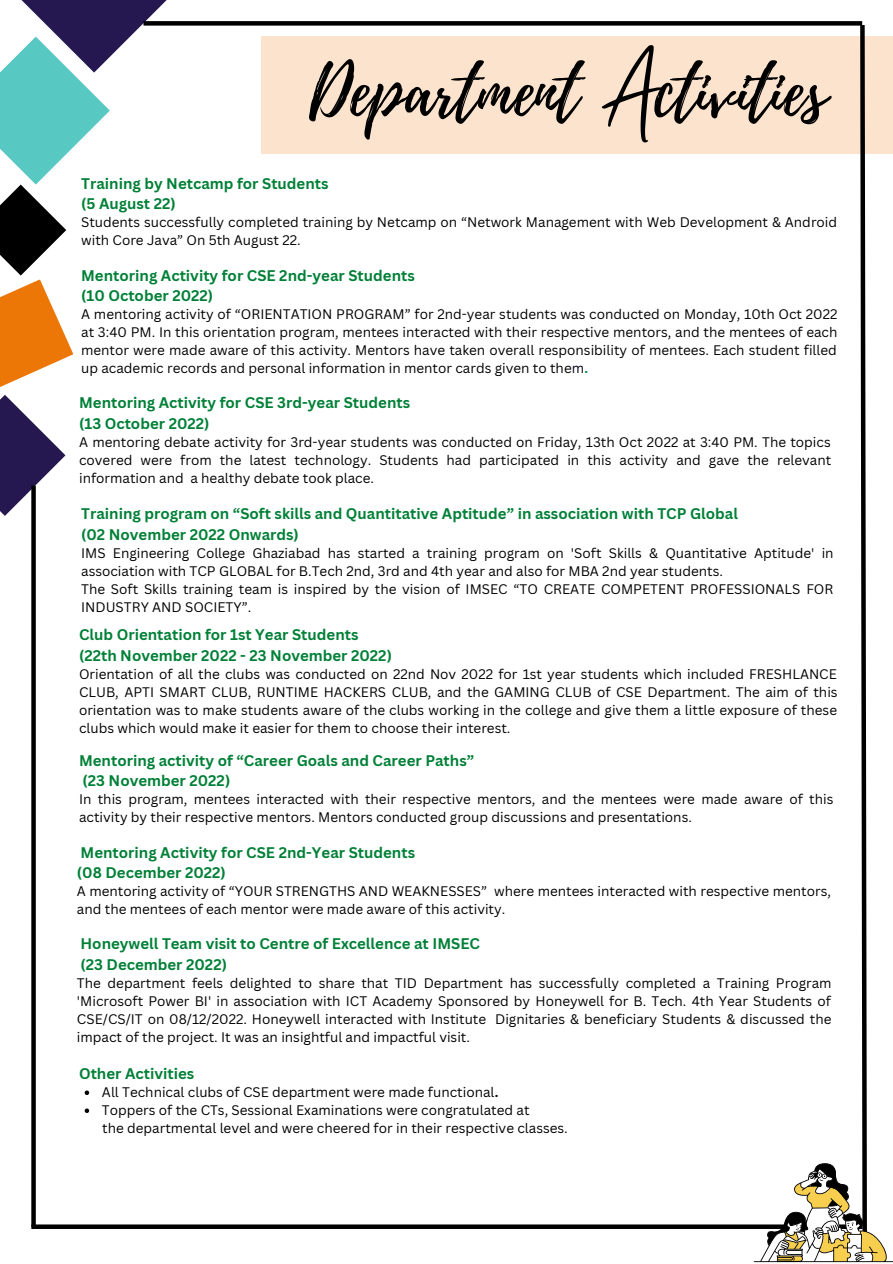
<style>
.page{position:relative;width:893px;height:1264px;background:#fff}
.page>*{position:absolute;margin:0;border:0;box-sizing:border-box;transform-origin:0 0}
.t1{font:67.5px "Playlist Script";color:#000}
.t2{font:67.5px "Mistrully";color:#000}
.t3{font:700 15px/20.2px "Canva Sans";color:#008037}
.t4{font:13.5px/18px "Canva Sans";color:#000}
.s1{color:#080219}
.s2{font-weight:700;color:#008037}
.s3{font-weight:700}
</style>
<div class="page">
<svg style="left:0;top:395px;width:65px;height:121px;fill:#251750"></svg>
<svg style="left:0;top:50px;width:110px;height:337px"></svg>
<svg style="left:22px;top:0;width:145px;height:73px"></svg>
<svg style="left:31px;top:1224px;width:722px;height:4px;fill:#000"></svg>
<div style="left:261px;top:37px;width:631px;height:117px;background:#fbe3cd"></div>
<svg style="left:85px;top:1090px;width:4px;height:4px"></svg>
<svg style="left:85px;top:1108px;width:4px;height:4px"></svg>
<div style="left:143px;top:21px;width:719px;height:5px;background:#000"></div>
<div style="left:31px;top:485px;width:5px;height:741px;background:#000"></div>
<svg style="left:753px;top:21px;width:139px;height:1240px"></svg>
<h1 class="t2" style="left:598px;top:35px;width:65px">A</h1>
<h1 class="t1" style="left:309px;top:44px;width:519px">Department ctivities</h1>
<p class="t3" style="left:81px;top:173px;width:249px">Training by Netcamp for Students (5 August 22)</p>
<p class="t4" style="left:81px;top:213px;width:757px">Students successfully completed training by Netcamp on “Network Management with Web Development &amp; Android with Core Java” On 5th August 22.</p>
<p class="t3" style="left:81px;top:265px;width:335px">Mentoring Activity for CSE 2nd-year Students (10 October 2022)</p>
<p class="t4" style="left:81px;top:305px;width:757px;text-align:justify">A mentoring activity of “ORIENTATION PROGRAM” for 2nd-year students was conducted on Monday, 10th Oct 2022 at 3:40 PM. In this orientation program, mentees interacted with their respective mentors, and the mentees of each mentor were made aware of this activity. Mentors have taken overall responsibility of mentees. Each student filled up academic records and personal information in mentor cards given to the<span class="s1">m</span><span class="s2">.</span></p>
<p class="t3" style="left:79px;top:392px;width:332px">Mentoring Activity for CSE 3rd-year Students (13 October 2022)</p>
<p class="t4" style="left:79px;top:432px;width:753px;text-align:justify">A mentoring debate activity for 3rd-year students was conducted on Friday, 13th Oct 2022 at 3:40 PM. The topics covered were from the latest technology. Students had participated in this activity and gave the relevant information and a healthy debate took place.</p>
<p class="t3" style="left:81px;top:503px;width:658px">Training program on “Soft skills and Quantitative Aptitude” in association with TCP Global (02 November 2022 Onwards)</p>
<p class="t4" style="left:81px;top:543px;width:754px">IMS Engineering College Ghaziabad has started a training program on 'Soft Skills &amp; Quantitative Aptitude' in association with TCP GLOBAL for B.Tech 2nd, 3rd and 4th year and also for MBA 2nd year students.<br>The Soft Skills training team is inspired by the vision of IMSEC “TO CREATE COMPETENT PROFESSIONALS FOR INDUSTRY AND SOCIETY”.</p>
<p class="t3" style="left:79px;top:624px;width:314px">Club Orientation for 1st Year Students (22th November 2022 - 23 November 2022)</p>
<p class="t4" style="left:79px;top:664px;width:760px;text-align:justify">Orientation of all the clubs was conducted on 22nd Nov 2022 for 1st year students which included FRESHLANCE CLUB, APTI SMART CLUB, RUNTIME HACKERS CLUB, and the GAMING CLUB of CSE Department. The aim of this orientation was to make students aware of the clubs working in the college and give them a little exposure of these clubs which would make it easier for them to choose their interest.</p>
<p class="t3" style="left:79px;top:750px;width:396px">Mentoring activity of “Career Goals and Career Paths” (23 November 2022)</p>
<p class="t4" style="left:79px;top:790px;width:755px">In this program, mentees interacted with their respective mentors, and the mentees were made aware of this activity by their respective mentors. Mentors conducted group discussions and presentations.</p>
<p class="t3" style="left:77px;top:841px;width:339px">Mentoring Activity for CSE 2nd-Year Students (08 December 2022)</p>
<p class="t4" style="left:77px;top:881px;width:755px">A mentoring activity of “YOUR STRENGTHS AND WEAKNESSES” where mentees interacted with respective mentors, and the mentees of each mentor were made aware of this activity.</p>
<p class="t3" style="left:80px;top:933px;width:401px">Honeywell Team visit to Centre of Excellence at IMSEC (23 December 2022)</p>
<p class="t4" style="left:77px;top:973px;width:756px;text-align:justify">The department feels delighted to share that TID Department has successfully completed a Training Program 'Microsoft Power BI' in association with ICT Academy Sponsored by Honeywell for B. Tech. 4th Year Students of CSE/CS/IT on 08/12/2022. Honeywell interacted with Institute Dignitaries &amp; beneficiary Students &amp; discussed the impact of the project. It was an insightful and impactful visit.</p>
<p class="t3" style="left:79px;top:1063px;width:117px">Other Activities</p>
<p class="t4" style="left:102px;top:1082px;width:429px">All Technical clubs of CSE department were made functional<span class="s3">.<br></span>Toppers of the CTs, Sessional Examinations were congratulated at</p>
<p class="t4" style="left:102px;top:1118px;width:467px">the departmental level and were cheered for in their respective classes.</p>
</div>
